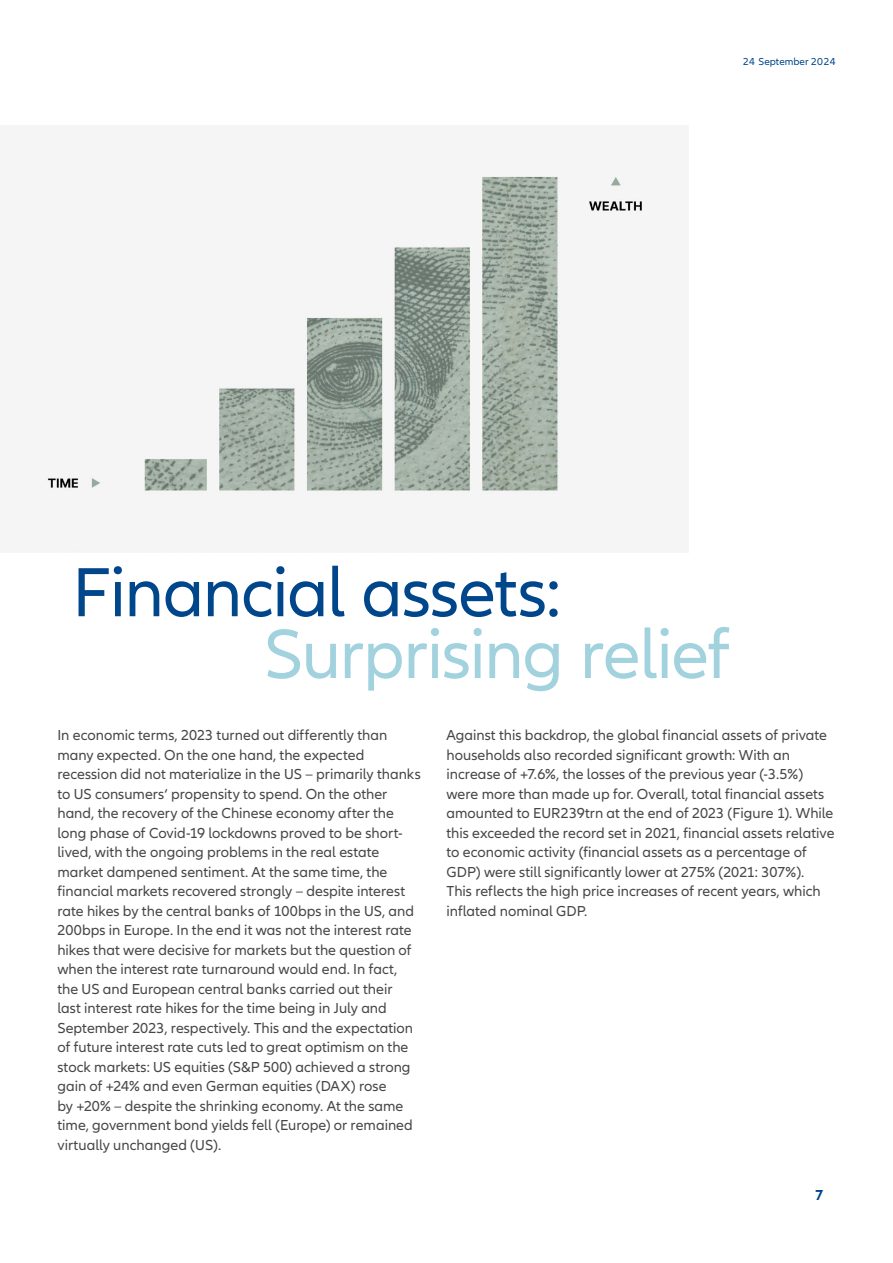
<style>
.page{position:relative;width:893px;height:1263px;background:#fff}
.page>*{position:absolute;margin:0;border:0;box-sizing:border-box;transform-origin:0 0}
.t1{font:72px "Allianz Neo";letter-spacing:-.015em;color:#00468b}
.t2{font:72px "Allianz Neo";letter-spacing:-.02em;color:#a2d2de}
.t3{font:15px/19.5px "Allianz Neo";color:#464547}
.t4{font:700 15px "Allianz Neo";color:#00468b}
.t5{font:10.5px "Allianz Neo";color:#00468b}
</style>
<div class="page">
<img style="left:46px;top:175px;width:597px;height:377px">
<p class="t5" style="left:743px;top:56px;width:94px">24 September 2024</p>
<h1 class="t1" style="left:72px;top:551px;width:490px">Financial assets:</h1>
<h1 class="t2" style="left:264px;top:613px;width:468px">Surprising relief</h1>
<p class="t3" style="left:57px;top:726px;width:365px">In economic terms, 2023 turned out differently than many expected. On the one hand, the expected recession did not materialize in the US – primarily thanks to US consumers‘ propensity to spend. On the other hand, the recovery of the Chinese economy after the long phase of Covid-19 lockdowns proved to be short&shy;lived, with the ongoing problems in the real estate market dampened sentiment. At the same time, the financial markets recovered strongly – despite interest rate hikes by the central banks of 100bps in the US, and 200bps in Europe. In the end it was not the interest rate hikes that were decisive for markets but the question of when the interest rate turnaround would end. In fact, the US and European central banks carried out their<br>last interest rate hikes for the time being in July and September 2023, respectively. This and the expectation of future interest rate cuts led to great optimism on the stock markets: US equities (S&amp;P 500) achieved a strong gain of +24% and even German equities (DAX) rose<br>by +20% – despite the shrinking economy. At the same time, government bond yields fell (Europe) or remained virtually unchanged (US).</p>
<p class="t3" style="left:446px;top:726px;width:390px">Against this backdrop, the global financial assets of private households also recorded significant growth: With an increase of +7.6%, the losses of the previous year (-3.5%) were more than made up for. Overall, total financial assets amounted to EUR239trn at the end of 2023 (Figure 1). While this exceeded the record set in 2021, financial assets relative to economic activity (financial assets as a percentage of GDP) were still significantly lower at 275% (2021: 307%).<br>This reflects the high price increases of recent years, which inflated nominal GDP.</p>
<p class="t4" style="left:816px;top:1186px;width:10px">7</p>
</div>
